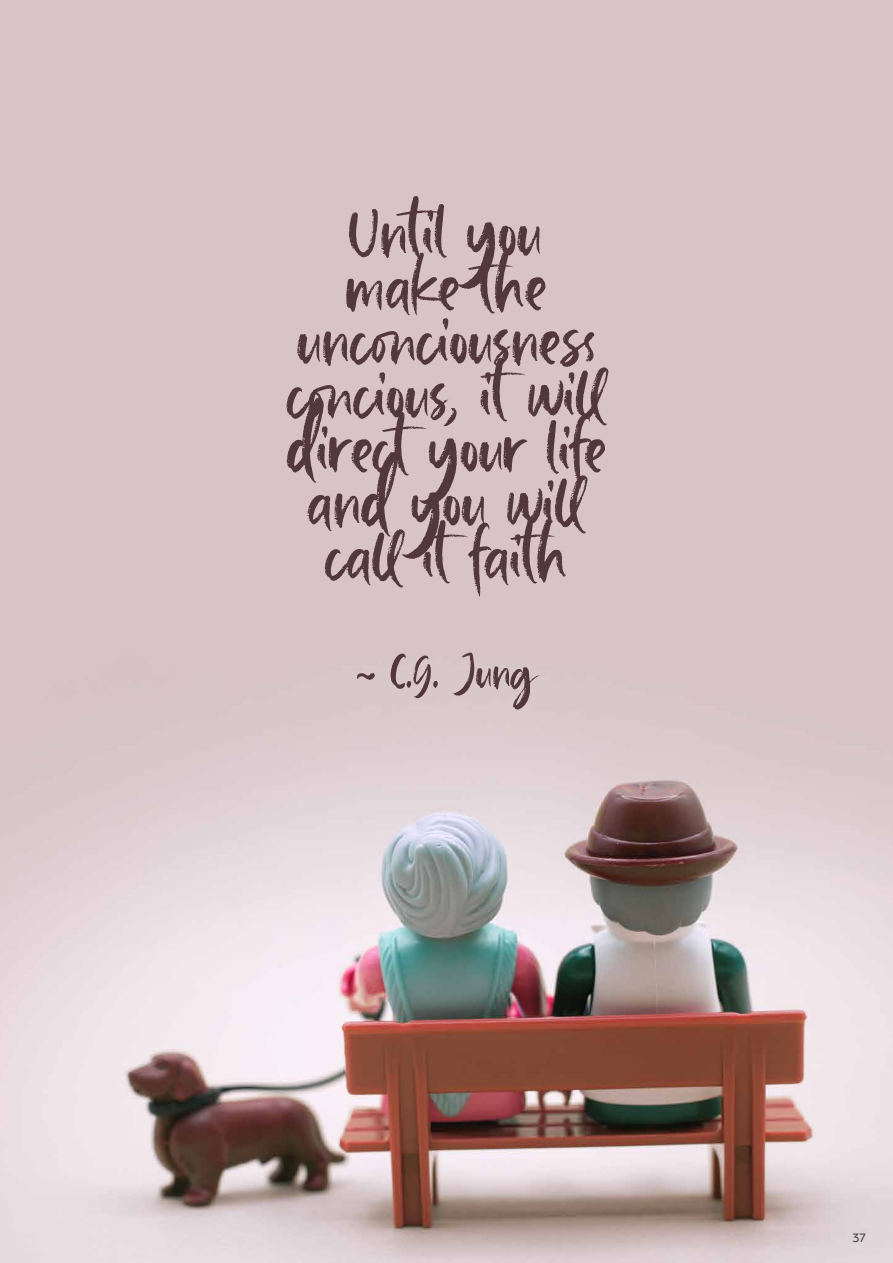
<style>
.page{position:relative;width:893px;height:1263px;background:#fff}
.page>*{position:absolute;margin:0;border:0;box-sizing:border-box;transform-origin:0 0}
.t1{font:86.4px "Baille Simpson";letter-spacing:-.01em;color:#52373d}
.t2{font:57.6px "Baille Simpson";color:#52373d}
.t3{font:italic 12px "Chronica Pro";color:#3e3e3f}
</style>
<div class="page">
<img style="left:0;top:0;width:893px;height:1263px">
<p class="t1" style="left:350px;top:166px;width:194px">Until you</p>
<p class="t1" style="left:346px;top:220px;width:202px">make the</p>
<p class="t1" style="left:297px;top:274px;width:300px">unconciousness</p>
<p class="t1" style="left:286px;top:328px;width:324px">concious, it will</p>
<p class="t1" style="left:287px;top:382px;width:321px">direct your life</p>
<p class="t1" style="left:307px;top:436px;width:282px">and you will</p>
<p class="t1" style="left:325px;top:490px;width:245px">call it faith</p>
<p class="t2" style="left:356px;top:628px;width:181px">~ C.G. Jung</p>
<p class="t3" style="left:852px;top:1229px;width:15px">37</p>
</div>
